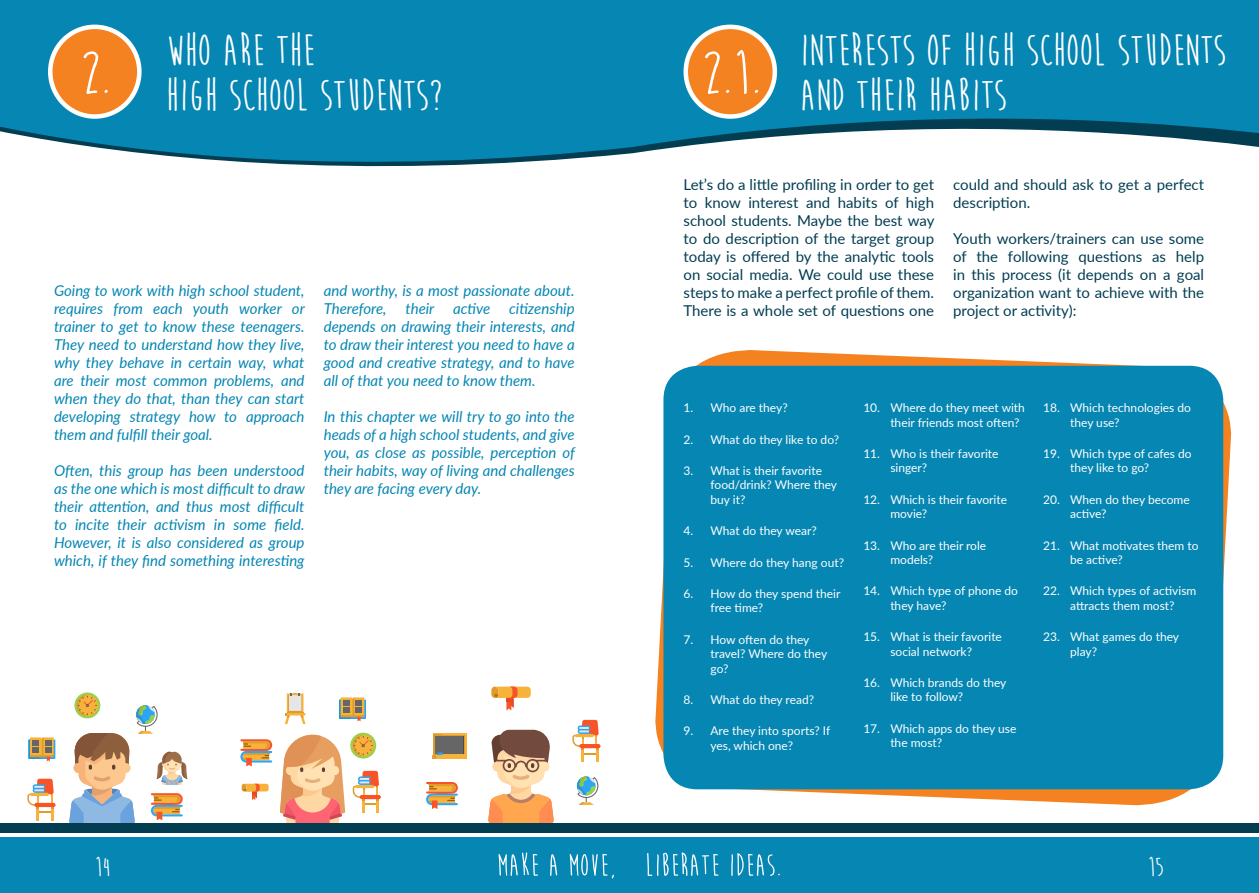
<style>
.page{position:relative;width:1259px;height:893px;background:#fff}
.page>*{position:absolute;margin:0;border:0;box-sizing:border-box;transform-origin:0 0}
.t1{font:700 60.75px "Moon Flower";color:#fff}
.t2{font:700 45px/45px "Moon Flower";color:#fff}
.t3{font:700 27px "Moon Flower";color:#fff}
.t4{font:italic 15px/18px "Lato";color:#0586b3;text-align:justify}
.t5{font:15px/18px "Lato";color:#023d52;text-align:justify}
.t6{font:12px/14.4px "Lato";color:#fff}
</style>
<div class="page">
<div style="left:0;top:838px;width:1259px;height:55px;background:#0586b3"></div>
<svg style="left:498px;top:852px;width:40px;height:24px"></svg>
<svg style="left:550px;top:854px;width:7px;height:22px"></svg>
<svg style="left:570px;top:854px;width:44px;height:24px"></svg>
<svg style="left:647px;top:852px;width:71px;height:24px"></svg>
<svg style="left:731px;top:853px;width:48px;height:23px"></svg>
<svg style="left:280px;top:735px;width:65px;height:89px"></svg>
<svg style="left:488px;top:730px;width:65px;height:94px"></svg>
<div style="left:0;top:824px;width:1259px;height:9px;background:#023d52"></div>
<svg style="left:441px;top:734px;width:25px;height:22px"></svg>
<div style="left:433px;top:734px;width:8px;height:22px;background:#e09b2d"></div>
<svg style="left:441px;top:735px;width:23px;height:19px"></svg>
<div style="left:435px;top:736px;width:29px;height:17px;background:#666"></div>
<svg style="left:463px;top:736px;width:1px;height:17px"></svg>
<hr style="left:432px;top:756px;width:35px;height:3px;background:#f7b239">
<svg style="left:432px;top:752px;width:10px;height:7px"></svg>
<div style="left:350px;top:733px;width:26px;height:25px;background:#9ad14b;border-radius:50%"></div>
<svg style="left:352px;top:735px;width:22px;height:21px"></svg>
<svg style="left:74px;top:692px;width:26px;height:26px"></svg>
<svg style="left:572px;top:720px;width:28px;height:42px"></svg>
<svg style="left:27px;top:779px;width:29px;height:42px"></svg>
<svg style="left:353px;top:771px;width:28px;height:42px"></svg>
<svg style="left:240px;top:740px;width:32px;height:26px"></svg>
<svg style="left:426px;top:782px;width:32px;height:27px"></svg>
<svg style="left:577px;top:776px;width:21px;height:29px"></svg>
<svg style="left:285px;top:693px;width:20px;height:31px"></svg>
<svg style="left:491px;top:687px;width:40px;height:23px"></svg>
<svg style="left:242px;top:784px;width:27px;height:16px"></svg>
<div style="left:28px;top:739px;width:27px;height:20px;background:#2ba5f7"></div>
<svg style="left:28px;top:737px;width:26px;height:24px"></svg>
<svg style="left:339px;top:699px;width:27px;height:20px"></svg>
<svg style="left:339px;top:697px;width:25px;height:24px"></svg>
<svg style="left:69px;top:695px;width:118px;height:129px"></svg>
<svg style="left:0;top:0;width:1259px;height:167px;fill:#0586b3"></svg>
<svg style="left:655px;top:350px;width:577px;height:456px"></svg>
<div style="left:663px;top:366px;width:560px;height:423px;background:#0586b3;border-radius:34px"></div>
<div style="left:686px;top:27px;width:89px;height:90px;background:#f58220;border-radius:50%"></div>
<div style="left:683px;top:25px;width:94px;height:94px;border:4px solid #fff;border-radius:50%"></div>
<div style="left:50px;top:27px;width:89px;height:90px;background:#f58220;border-radius:50%"></div>
<div style="left:48px;top:25px;width:94px;height:94px;border:4px solid #fff;border-radius:50%"></div>
<h1 class="t1" style="left:80px;top:42px;width:33px">2.</h1>
<h2 class="t2" style="left:166px;top:28px;width:279px">WHO ARE THE<br>HIGH SCHOOL STUDENTS?</h2>
<p class="t4" style="left:54px;top:281px;width:252px">Going to work with high school student, requires from each youth worker or trainer to get to know these teenagers.<br>They need to understand how they live, why they behave in certain way, what are their most common problems, and when they do that, than they can start developing strategy how to approach them and fulfill their goal.</p>
<p class="t4" style="left:54px;top:461px;width:252px">Often, this group has been understood as the one which is most difficult to draw their attention, and thus most difficult to incite their activism in some field.<br>However, it is also considered as group which, if they find something interesting</p>
<p class="t4" style="left:324px;top:281px;width:252px">and worthy, is a most passionate about.<br>Therefore, their active</p>
<p class="t4" style="left:324px;top:299px;width:252px;text-indent:185px">citizenship depends on drawing their interests, and to draw their interest you need to have a good and creative strategy, and to have all of that you need to know them.</p>
<p class="t4" style="left:324px;top:407px;width:252px">In this chapter we will try to go into the heads of a high school students, and give you, as close as possible, perception of their habits, way of living and challenges they are facing every day.</p>
<h1 class="t1" style="left:701px;top:42px;width:62px">2.1.</h1>
<h2 class="t2" style="left:799px;top:28px;width:428px">INTERESTS OF HIGH SCHOOL STUDENTS<br>AND THEIR HABITS</h2>
<p class="t5" style="left:683px;top:175px;width:252px">Let’s do a little profiling in order to get to know interest and habits of high school students. Maybe the best way to do description of the target group today is offered by the analytic tools on social media. We could use these steps to make a perfect profile of them.<br>There is a whole set of questions one</p>
<p class="t5" style="left:953px;top:175px;width:252px">could and should ask to get a perfect description.</p>
<p class="t5" style="left:953px;top:229px;width:252px">Youth workers/trainers can use some of the following questions as help in this process (it depends on a goal organization want to achieve with the project or activity):</p>
<p class="t6" style="left:683px;top:400px;width:106px">1. Who are they?</p>
<p class="t6" style="left:683px;top:432px;width:157px">2. What do they like to do?</p>
<p class="t6" style="left:710px;top:463px;width:128px;text-indent:-27px">3. What is their favorite food/drink? Where they buy it?</p>
<p class="t6" style="left:683px;top:523px;width:135px">4. What do they wear?</p>
<p class="t6" style="left:683px;top:555px;width:162px">5. Where do they hang out?</p>
<p class="t6" style="left:710px;top:586px;width:131px;text-indent:-27px">6. How do they spend their free time?</p>
<p class="t6" style="left:710px;top:632px;width:118px;text-indent:-27px">7. How often do they travel? Where do they go?</p>
<p class="t6" style="left:683px;top:692px;width:132px">8. What do they read?</p>
<p class="t6" style="left:710px;top:723px;width:121px;text-indent:-27px">9. Are they into sports? If yes, which one?</p>
<p class="t6" style="left:890px;top:400px;width:136px;text-indent:-27px">10. Where do they meet with their friends most often?</p>
<p class="t6" style="left:890px;top:446px;width:110px;text-indent:-27px">11. Who is their favorite singer?</p>
<p class="t6" style="left:890px;top:492px;width:118px;text-indent:-27px">12. Which is their favorite movie?</p>
<p class="t6" style="left:890px;top:537px;width:97px;text-indent:-27px">13. Who are their role models?</p>
<p class="t6" style="left:890px;top:583px;width:129px;text-indent:-27px">14. Which type of phone do they have?</p>
<p class="t6" style="left:863px;top:629px;width:140px;text-align:center">15. What is their favorite social network?</p>
<p class="t6" style="left:890px;top:675px;width:118px;text-indent:-27px">16. Which brands do they like to follow?</p>
<p class="t6" style="left:890px;top:721px;width:128px;text-indent:-27px">17. Which apps do they use the most?</p>
<p class="t6" style="left:1070px;top:400px;width:122px;text-indent:-27px">18. Which technologies do they use?</p>
<p class="t6" style="left:1070px;top:446px;width:123px;text-indent:-27px">19. Which type of cafes do they like to go?</p>
<p class="t6" style="left:1070px;top:492px;width:121px;text-indent:-27px">20. When do they become active?</p>
<p class="t6" style="left:1070px;top:537px;width:130px;text-indent:-27px">21. What motivates them to be active?</p>
<p class="t6" style="left:1043px;top:583px;width:155px;text-align:center">22. Which types of activism attracts them most?</p>
<p class="t6" style="left:1070px;top:629px;width:110px;text-indent:-27px">23. What games do they play?</p>
<h3 class="t3" style="left:95px;top:853px;width:17px">14</h3>
<h3 class="t3" style="left:1147px;top:853px;width:18px">15</h3>
</div>
